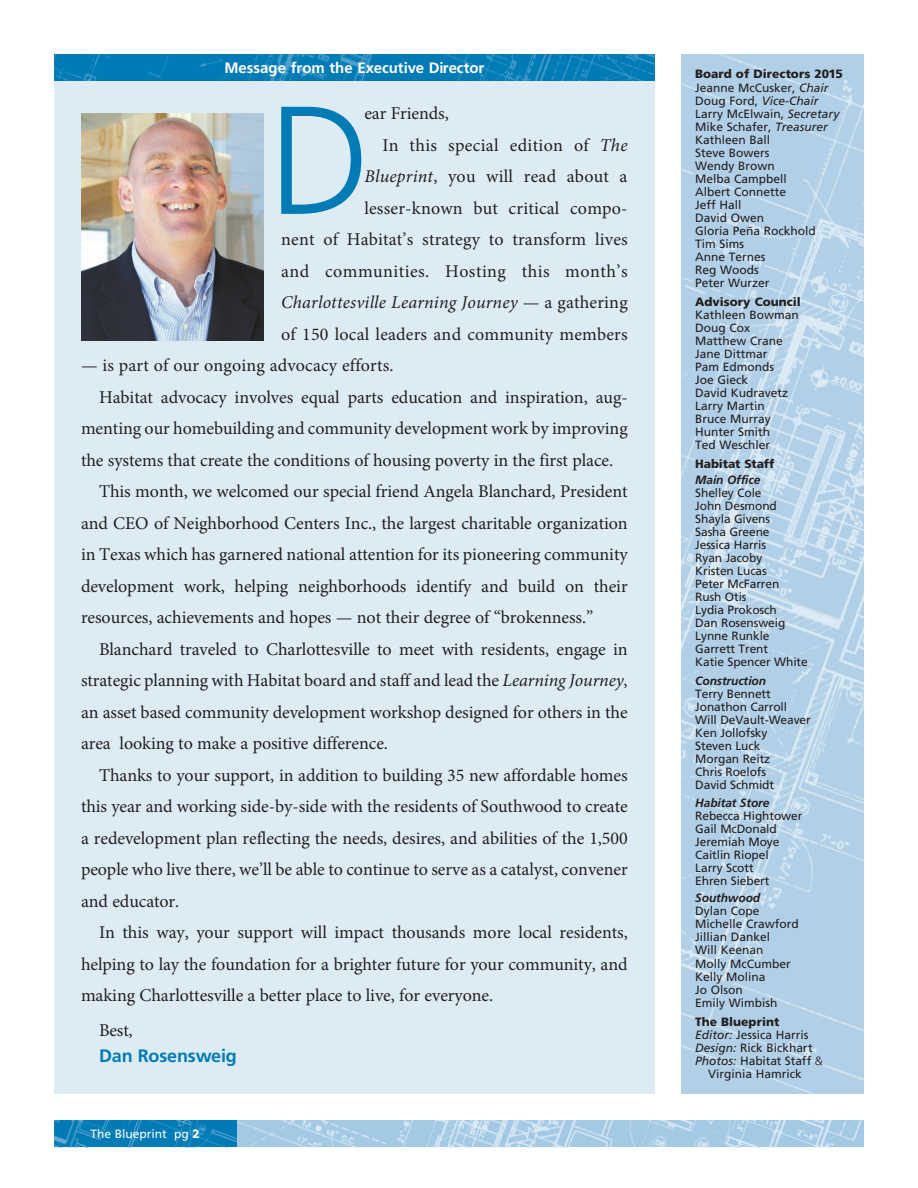
<style>
.page{position:relative;width:918px;height:1188px;background:#fff}
.page>*{position:absolute;margin:0;border:0;box-sizing:border-box;transform-origin:0 0}
.t1{font:300 153.45px "Frutiger";color:#007bb6}
.t2{font:18px "Minion Pro";letter-spacing:-.005em;color:#231f20}
.t3{font:italic 18px "Minion Pro";letter-spacing:.01em;color:#231f20}
.t4{font:18px "Minion Pro";letter-spacing:.025em;color:#231f20}
.t5{font:18px "Minion Pro";letter-spacing:.02em;color:#231f20}
.t6{font:700 18px "Frutiger";letter-spacing:-.01em;color:#007bb6}
.t7{font:700 15px "Frutiger";color:#fff}
.t8{font:12px/13px "Frutiger";color:#231f20}
.t9{font:italic 700 12px "Frutiger";letter-spacing:-.01em;color:#231f20}
.t10{font:900 12px "Frutiger";color:#231f20}
.t11{font:12px "Frutiger";color:#fff}
.s1{font-style:italic}
.s2{font-style:normal}
.s3{font-weight:900}
.s4{font-weight:300}
</style>
<div class="page">
<img style="left:236px;top:1120px;width:628px;height:28px">
<svg style="left:54px;top:1120px;width:182px;height:28px;background:#1384bb"></svg>
<img style="left:682px;top:54px;width:182px;height:1040px">
<div style="left:54px;top:54px;width:601px;height:1040px;background:#ddebf5"></div>
<img style="left:81px;top:113px;width:182px;height:227px">
<img style="left:54px;top:54px;width:601px;height:27px">
<p class="t7" style="left:224px;top:59px;width:261px">Message from the Executive Director</p>
<h1 class="t1" style="left:269px;top:74px;width:104px">D</h1>
<p class="t2" style="left:364px;top:102px;width:86px">ear Friends,</p>
<p class="t5" style="left:382px;top:133px;width:247px">In this special edition of <span class="s1">The</span></p>
<p class="t2" style="left:364px;top:165px;width:265px"><span class="s1">Blueprint</span>, you will read about a</p>
<p class="t2" style="left:364px;top:196px;width:265px">lesser-known but critical compo-</p>
<p class="t2" style="left:281px;top:228px;width:348px">nent of Habitat’s strategy to transform lives</p>
<p class="t4" style="left:281px;top:259px;width:348px">and communities. Hosting this month’s</p>
<p class="t3" style="left:281px;top:290px;width:348px">Charlottesville Learning Journey <span class="s2">— a gathering</span></p>
<p class="t2" style="left:281px;top:322px;width:348px">of 150 local leaders and community members</p>
<p class="t2" style="left:81px;top:354px;width:314px">— is part of our ongoing advocacy efforts.</p>
<p class="t2" style="left:99px;top:385px;width:530px">Habitat advocacy involves equal parts education and inspiration, aug-</p>
<p class="t2" style="left:81px;top:417px;width:548px">menting our homebuilding and community development work by improving</p>
<p class="t2" style="left:81px;top:448px;width:534px">the systems that create the conditions of housing poverty in the first place.</p>
<p class="t2" style="left:99px;top:480px;width:530px">This month, we welcomed our special friend Angela Blanchard, President</p>
<p class="t2" style="left:81px;top:511px;width:548px">and CEO of Neighborhood Centers Inc., the largest charitable organization</p>
<p class="t2" style="left:81px;top:543px;width:548px">in Texas which has garnered national attention for its pioneering community</p>
<p class="t2" style="left:81px;top:574px;width:548px">development work, helping neighborhoods identify and build on their</p>
<p class="t2" style="left:81px;top:606px;width:514px">resources, achievements and hopes — not their degree of “brokenness.”</p>
<p class="t2" style="left:99px;top:637px;width:530px">Blanchard traveled to Charlottesville to meet with residents, engage in</p>
<p class="t2" style="left:81px;top:669px;width:548px">strategic planning with Habitat board and staff and lead the <span class="s1">Learning Journey</span>,</p>
<p class="t2" style="left:81px;top:700px;width:548px">an asset based community development workshop designed for others in the</p>
<p class="t2" style="left:81px;top:732px;width:309px">area looking to make a positive difference.</p>
<p class="t2" style="left:99px;top:763px;width:530px">Thanks to your support, in addition to building 35 new affordable homes</p>
<p class="t2" style="left:81px;top:795px;width:548px">this year and working side-by-side with the residents of Southwood to create</p>
<p class="t2" style="left:81px;top:826px;width:548px">a redevelopment plan reflecting the needs, desires, and abilities of the 1,500</p>
<p class="t2" style="left:81px;top:858px;width:548px">people who live there, we’ll be able to continue to serve as a catalyst, convener</p>
<p class="t2" style="left:81px;top:889px;width:100px">and educator.</p>
<p class="t2" style="left:99px;top:921px;width:530px">In this way, your support will impact thousands more local residents,</p>
<p class="t2" style="left:81px;top:952px;width:548px">helping to lay the foundation for a brighter future for your community, and</p>
<p class="t2" style="left:81px;top:984px;width:414px">making Charlottesville a better place to live, for everyone.</p>
<p class="t2" style="left:99px;top:1018px;width:35px">Best,</p>
<p class="t6" style="left:99px;top:1045px;width:139px">Dan Rosensweig</p>
<p class="t11" style="left:90px;top:1127px;width:111px">The Blueprint pg <span class="s3">2</span></p>
<p class="t8" style="left:695px;top:68px;width:149px"><span class="s3">Board of Directors 2015<br></span>Jeanne McCusker, <span class="s1">Chair<br></span>Doug Ford, <span class="s1">Vice-Chair<br></span>Larry McElwain, <span class="s1">Secretary<br></span>Mike Schafer, <span class="s1">Treasurer<br></span>Kathleen Ball<br>Steve Bowers<br>Wendy Brown<br>Melba Campbell<br>Albert Connette<br>Jeff Hall<br>David Owen<br>Gloria Peña Rockhold<br>Tim Sims<br>Anne Ternes<br>Reg Woods<br>Peter Wurzer</p>
<p class="t10" style="left:695px;top:294px;width:107px">Advisory Council</p>
<p class="t8" style="left:695px;top:308px;width:105px">Kathleen Bowman<br>Doug Cox<br>Matthew Crane<br>Jane Dittmar<br>Pam Edmonds<br>Joe Gieck<br>David Kudravetz<br>Larry Martin<br>Bruce Murray<br>Hunter Smith<br>Ted Weschler</p>
<p class="t10" style="left:695px;top:456px;width:81px">Habitat Staff</p>
<p class="t9" style="left:695px;top:473px;width:67px">Main Office</p>
<p class="t8" style="left:695px;top:486px;width:114px">Shelley Cole<br>John Desmond<br>Shayla Givens<br>Sasha Greene<br>Jessica Harris<br>Ryan Jacoby<br>Kristen Lucas<br>Peter McFarren<br>Rush Otis<br>Lydia Prokosch<br>Dan Rosensweig<br>Lynne Runkle<br>Garrett Trent<br>Katie Spencer White</p>
<p class="t9" style="left:695px;top:674px;width:72px">Construction</p>
<p class="t8" style="left:695px;top:687px;width:117px">Terry Bennett<br>Jonathon Carroll<br>Will DeVault-Weaver<br>Ken Jollofsky<br>Steven Luck<br>Morgan Reitz<br>Chris Roelofs<br>David Schmidt</p>
<p class="t9" style="left:695px;top:795px;width:76px">Habitat Store</p>
<p class="t8" style="left:695px;top:809px;width:109px">Rebecca Hightower<br>Gail McDonald<br>Jeremiah Moye<br>Caitlin Riopel<br>Larry Scott<br>Ehren Siebert</p>
<p class="t9" style="left:695px;top:891px;width:67px">Southwood</p>
<p class="t8" style="left:695px;top:905px;width:105px">Dylan Cope<br>Michelle Crawford<br>Jillian Dankel<br>Will Keenan<br>Molly McCumber<br>Kelly Molina<br>Jo Olson<br>Emily Wimbish</p>
<p class="t10" style="left:695px;top:1015px;width:86px">The Blueprint</p>
<p class="t8" style="left:695px;top:1028px;width:115px"><span class="s1">Editor:</span> Jessica Harris</p>
<p class="t8" style="left:695px;top:1041px;width:119px"><span class="s1">Design:</span> Rick Bickhart</p>
<p class="t8" style="left:695px;top:1054px;width:129px"><span class="s1">Photos:</span> Habitat Staff <span class="s4">&amp;</span></p>
<p class="t8" style="left:708px;top:1068px;width:95px">Virginia Hamrick</p>
</div>
